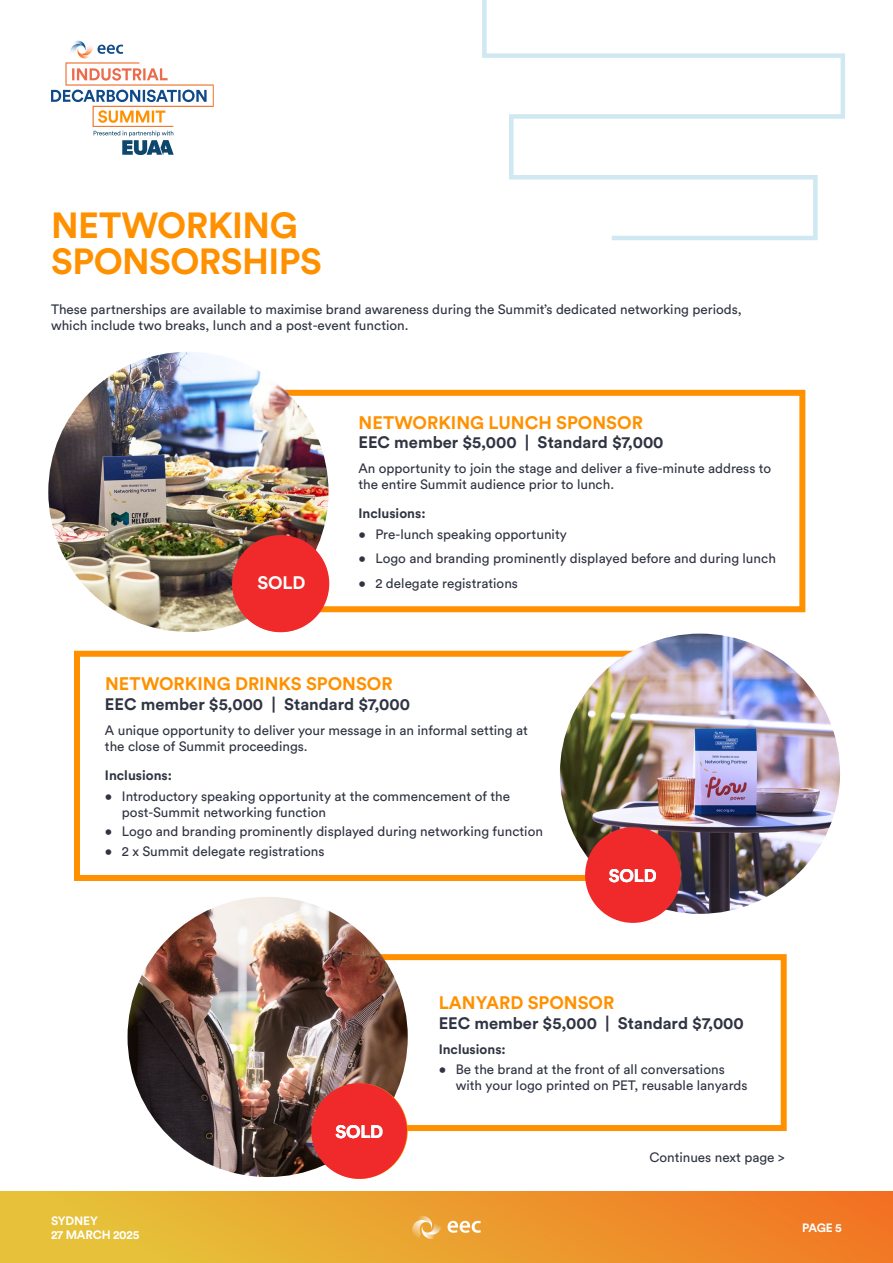
<style>
.page{position:relative;width:893px;height:1263px;background:#fff}
.page>*{position:absolute;margin:0;border:0;box-sizing:border-box;transform-origin:0 0}
.t1{font:700 36px/36px "Circular Std";letter-spacing:-.015em;color:#ff9100}
.t2{font:700 18px "Circular Std";color:#ff9100}
.t3{font:700 18px "Circular Std";letter-spacing:-.01em;color:#fff}
.t4{font:700 16.5px "Circular Std";color:#303442}
.t5{font:13.5px/16.2px "Circular Std";color:#303442}
.t6{font:700 13.5px "Circular Std";color:#303442}
.t7{font:700 12px/14.4px "Circular Std";letter-spacing:-.015em;color:#fff}
</style>
<div class="page">
<div style="left:0;top:1191px;width:893px;height:72px;background:linear-gradient(to right,#e5c93b,#f27523)"></div>
<svg style="left:448px;top:1221px;width:33px;height:12px"></svg>
<svg style="left:412px;top:1215px;width:30px;height:24px"></svg>
<svg style="left:97px;top:45px;width:26px;height:9px"></svg>
<img style="left:79px;top:40px;width:14px;height:8px">
<img style="left:84px;top:48px;width:9px;height:11px">
<img style="left:84px;top:49px;width:9px;height:6px">
<img style="left:77px;top:52px;width:7px;height:7px">
<img style="left:70px;top:41px;width:17px;height:11px">
<svg style="left:73px;top:44px;width:11px;height:3px"></svg>
<svg style="left:51px;top:62px;width:163px;height:93px"></svg>
<svg style="left:482px;top:0;width:363px;height:240px"></svg>
<div style="left:296px;top:954px;width:491px;height:177px;border:6px solid #ff9100"></div>
<div style="left:74px;top:651px;width:669px;height:230px;border:6px solid #ff9100"></div>
<img style="left:128px;top:897px;width:280px;height:280px;border-radius:140px">
<div style="left:198px;top:390px;width:607px;height:222px;border:6px solid #ff9100"></div>
<img style="left:48px;top:352px;width:280px;height:280px;border-radius:140px">
<img style="left:560px;top:634px;width:280px;height:280px;border-radius:140px">
<div style="left:232px;top:535px;width:97px;height:97px;background:#f02a2a;border-radius:50%"></div>
<div style="left:585px;top:827px;width:96px;height:96px;background:#f02a2a;border-radius:50%"></div>
<div style="left:311px;top:1083px;width:96px;height:96px;background:#f02a2a;border-radius:50%"></div>
<h1 class="t1" style="left:51px;top:206px;width:272px">NETWORKING<br>SPONSORSHIPS</h1>
<p class="t5" style="left:51px;top:301px;width:692px">These partnerships are available to maximise brand awareness during the Summit’s dedicated networking periods, which include two breaks, lunch and a post-event function.</p>
<h2 class="t3" style="left:257px;top:571px;width:49px">SOLD</h2>
<h2 class="t2" style="left:359px;top:411px;width:286px">NETWORKING LUNCH SPONSOR</h2>
<p class="t4" style="left:358px;top:432px;width:307px">EEC member $5,000 | Standard $7,000</p>
<p class="t5" style="left:358px;top:460px;width:414px">An opportunity to join the stage and deliver a five-minute address to the entire Summit audience prior to lunch.</p>
<p class="t6" style="left:358px;top:505px;width:69px">Inclusions:</p>
<p class="t5" style="left:358px;top:526px;width:210px">• Pre-lunch speaking opportunity</p>
<p class="t5" style="left:358px;top:550px;width:419px">• Logo and branding prominently displayed before and during lunch</p>
<p class="t5" style="left:358px;top:575px;width:161px">• 2 delegate registrations</p>
<h2 class="t2" style="left:105px;top:672px;width:289px">NETWORKING DRINKS SPONSOR</h2>
<p class="t4" style="left:105px;top:694px;width:307px">EEC member $5,000 | Standard $7,000</p>
<p class="t5" style="left:105px;top:722px;width:424px">A unique opportunity to deliver your message in an informal setting at the close of Summit proceedings.</p>
<p class="t6" style="left:105px;top:766px;width:69px">Inclusions:</p>
<p class="t5" style="left:122px;top:787px;width:390px;text-indent:-17px">• Introductory speaking opportunity at the commencement of the post-Summit networking function</p>
<p class="t5" style="left:105px;top:823px;width:440px">• Logo and branding prominently displayed during networking function</p>
<p class="t5" style="left:105px;top:843px;width:221px">• 2 x Summit delegate registrations</p>
<h2 class="t3" style="left:609px;top:864px;width:49px">SOLD</h2>
<p class="t7" style="left:51px;top:1213px;width:90px">SYDNEY<br>27 MARCH 2025</p>
<h2 class="t3" style="left:335px;top:1120px;width:49px">SOLD</h2>
<h2 class="t2" style="left:439px;top:991px;width:177px">LANYARD SPONSOR</h2>
<p class="t4" style="left:439px;top:1013px;width:307px">EEC member $5,000 | Standard $7,000</p>
<p class="t6" style="left:439px;top:1040px;width:69px">Inclusions:</p>
<p class="t5" style="left:456px;top:1061px;width:293px;text-indent:-17px">• Be the brand at the front of all conversations with your logo printed on PET, reusable lanyards</p>
<p class="t5" style="left:649px;top:1149px;width:136px">Continues next page &gt;</p>
<p class="t7" style="left:802px;top:1220px;width:41px">PAGE 5</p>
</div>
